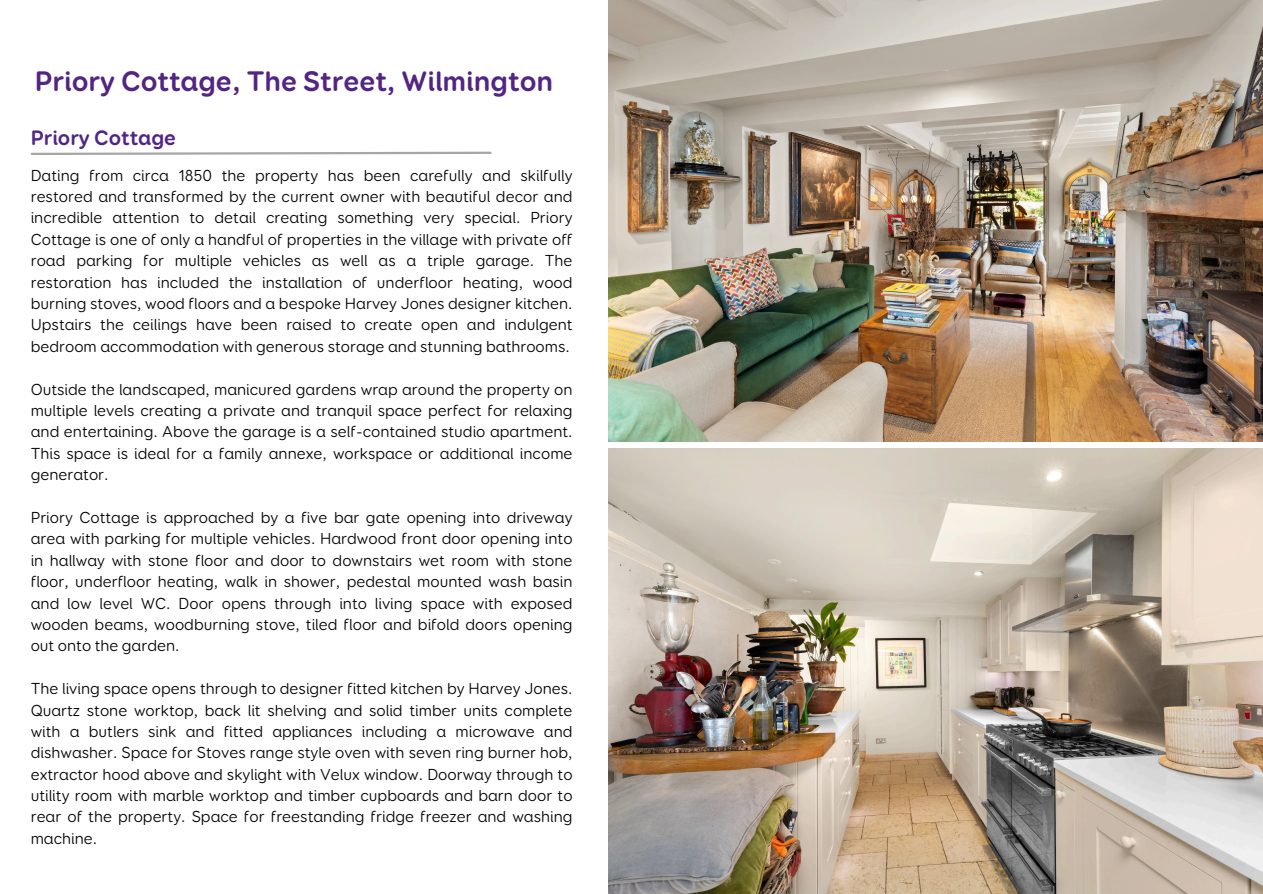
<style>
.page{position:relative;width:1263px;height:894px;background:#fff}
.page>*{position:absolute;margin:0;border:0;box-sizing:border-box;transform-origin:0 0}
.t1{font:700 28.5px "Booster Next FY";color:#522583}
.t2{font:700 21px "Booster Next FY";color:#522583}
.t3{font:16.05px/21.3px "Booster Next FY";color:#000;text-align:justify}
</style>
<div class="page">
<img style="left:608px;top:0;width:655px;height:441px">
<img style="left:608px;top:448px;width:655px;height:445px">
<svg style="left:30px;top:151px;width:462px;height:4px"></svg>
<p class="t1" style="left:35px;top:65px;width:520px">Priory Cottage, The Street, Wilmington</p>
<p class="t2" style="left:31px;top:126px;width:147px">Priory Cottage</p>
<h1 class="t3" style="left:31px;top:165px;width:543px">Dating from circa 1850 the property has been carefully and skilfully restored and transformed by the current owner with beautiful decor and incredible attention to detail creating something very special. Priory Cottage is one of only a handful of properties in the village with private off road parking for multiple vehicles as well as a triple garage. The restoration has included the installation of underfloor heating, wood burning stoves, wood floors and a bespoke Harvey Jones designer kitchen.<br>Upstairs the ceilings have been raised to create open and indulgent bedroom accommodation with generous storage and stunning bathrooms.</h1>
<h2 class="t3" style="left:31px;top:379px;width:543px">Outside the landscaped, manicured gardens wrap around the property on multiple levels creating a private and tranquil space perfect for relaxing and entertaining. Above the garage is a self-contained studio apartment.<br>This space is ideal for a family annexe, workspace or additional income generator.</h2>
<p class="t3" style="left:31px;top:507px;width:543px">Priory Cottage is approached by a five bar gate opening into driveway area with parking for multiple vehicles. Hardwood front door opening into in hallway with stone floor and door to downstairs wet room with stone floor, underfloor heating, walk in shower, pedestal mounted wash basin and low level WC. Door opens through into living space with exposed wooden beams, woodburning stove, tiled floor and bifold doors opening out onto the garden.</p>
<p class="t3" style="left:31px;top:678px;width:543px">The living space opens through to designer fitted kitchen by Harvey Jones.<br>Quartz stone worktop, back lit shelving and solid timber units complete with a butlers sink and fitted appliances including a microwave and dishwasher. Space for Stoves range style oven with seven ring burner hob, extractor hood above and skylight with Velux window. Doorway through to utility room with marble worktop and timber cupboards and barn door to rear of the property. Space for freestanding fridge freezer and washing machine.</p>
</div>
